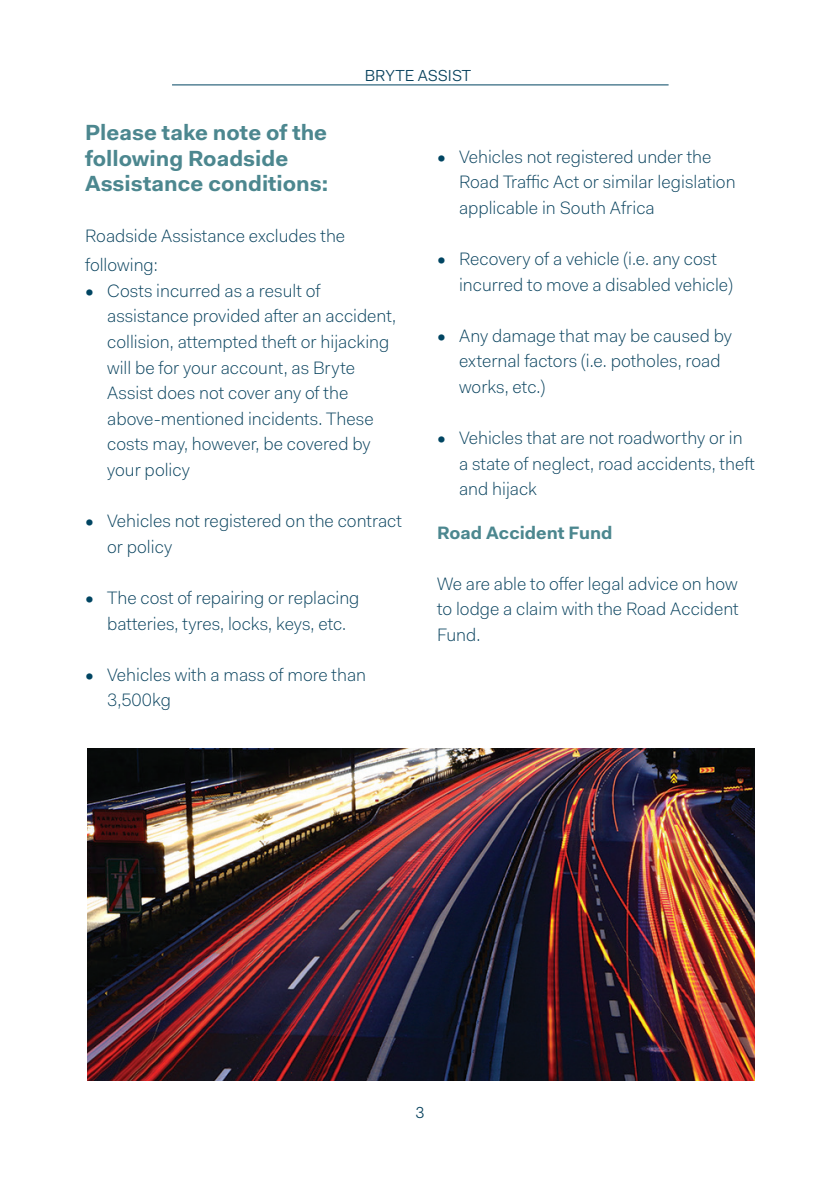
<style>
.page{position:relative;width:840px;height:1191px;background:#fff}
.page>*{position:absolute;margin:0;border:0;box-sizing:border-box;transform-origin:0 0}
.t1{font:700 22px/25.6px "Fakt Pro";color:#4c878f}
.t2{font:300 18px/25.6px "Fakt Pro";color:#07415d}
.t3{font:700 18px "Fakt Pro";color:#4c878f}
.t4{font:16px "Fakt Pro Blond";color:#07415d}
.s1{color:#004562}
</style>
<div class="page">
<hr style="left:172px;top:85px;width:496px;height:1px;background:#004562">
<img style="left:87px;top:749px;width:667px;height:332px">
<p class="t4" style="left:364px;top:65px;width:108px">BRYTE ASSIST</p>
<p class="t1" style="left:85px;top:119px;width:244px">Please take note of the following Roadside<br>Assistance conditions:</p>
<p class="t2" style="left:85px;top:222px;width:261px;line-height:28.8px">Roadside Assistance excludes the following:</p>
<p class="t2" style="left:107px;top:278px;width:290px;text-indent:-22px"><span class="s1">•</span> Costs incurred as a result of assistance provided after an accident, collision, attempted theft or hijacking will be for your account, as Bryte<br>Assist does not cover any of the above-mentioned incidents. These costs may, however, be covered by your policy</p>
<p class="t2" style="left:107px;top:508px;width:296px;text-indent:-22px"><span class="s1">•</span> Vehicles not registered on the contract or policy</p>
<p class="t2" style="left:85px;top:585px;width:276px;text-align:center"><span class="s1">•</span> The cost of repairing or replacing batteries, tyres, locks, keys, etc.</p>
<p class="t2" style="left:107px;top:662px;width:260px;text-indent:-22px"><span class="s1">•</span> Vehicles with a mass of more than<br>3,500kg</p>
<p class="t2" style="left:459px;top:143px;width:278px;text-indent:-22px"><span class="s1">•</span> Vehicles not registered under the<br>Road Traffic Act or similar legislation applicable in South Africa</p>
<p class="t2" style="left:459px;top:246px;width:275px;text-indent:-22px"><span class="s1">•</span> Recovery of a vehicle (i.e. any cost incurred to move a disabled vehicle)</p>
<p class="t2" style="left:459px;top:323px;width:274px;text-indent:-22px"><span class="s1">•</span> Any damage that may be caused by external factors (i.e. potholes, road works, etc.)</p>
<p class="t2" style="left:459px;top:425px;width:297px;text-indent:-22px"><span class="s1">•</span> Vehicles that are not roadworthy or in a state of neglect, road accidents, theft and hijack</p>
<p class="t3" style="left:437px;top:520px;width:177px">Road Accident Fund</p>
<p class="t2" style="left:437px;top:571px;width:303px;text-align:justify">We are able to offer legal advice on how to lodge a claim with the Road Accident Fund.</p>
<p class="t4" style="left:415px;top:1101px;width:11px">3</p>
</div>
